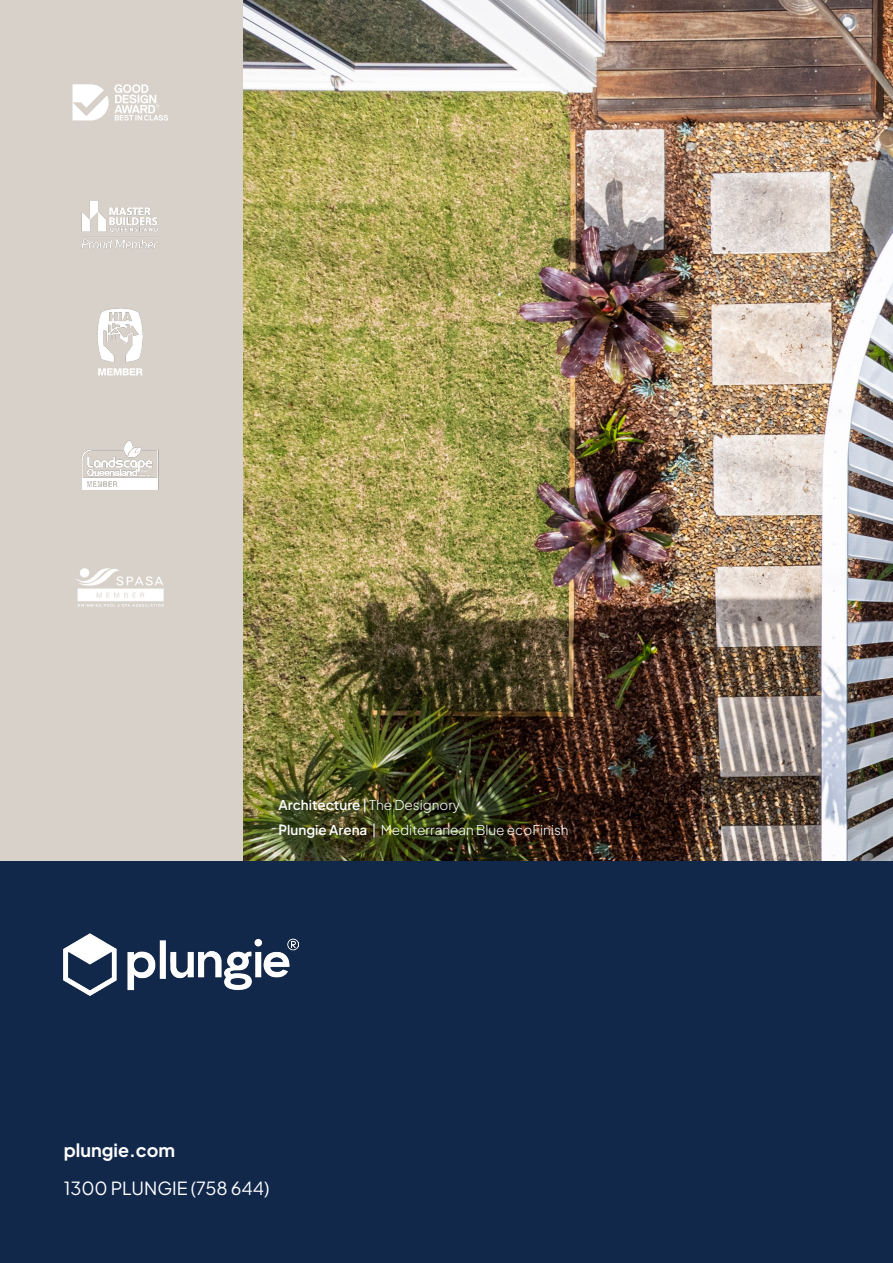
<style>
.page{position:relative;width:893px;height:1263px;background:#fff}
.page>*{position:absolute;margin:0;border:0;box-sizing:border-box;transform-origin:0 0}
.t1{font:18px "Plus Jakarta Sans";color:#fff}
.t2{font:700 18px "Plus Jakarta Sans";color:#fff}
.t3{font:300 13.5px/24.8px "Plus Jakarta Sans";color:#fff}
.s1{font-weight:600}
.s2{font-weight:400}
</style>
<div class="page">
<img style="left:242px;top:0;width:651px;height:861px">
<div style="left:0;top:0;width:242px;height:863px;background:#d7d1ca"></div>
<div style="left:0;top:861px;width:893px;height:402px;background:#11284b"></div>
<img style="left:64px;top:933px;width:234px;height:62px">
<img style="left:81px;top:441px;width:78px;height:48px">
<img style="left:97px;top:308px;width:46px;height:54px">
<svg style="left:98px;top:368px;width:45px;height:7px"></svg>
<img style="left:76px;top:568px;width:87px;height:39px">
<img style="left:81px;top:200px;width:79px;height:49px">
<svg style="left:73px;top:84px;width:95px;height:37px"></svg>
<p class="t3" style="left:279px;top:791px;width:292px"><span class="s1">Architecture</span> <span class="s2">|</span> The Designory<br><span class="s1">Plungie Arena</span> <span class="s2">|</span> Mediterranean Blue ecoFinish</p>
<h1 class="t2" style="left:64px;top:1136px;width:113px">plungie.com</h1>
<h1 class="t1" style="left:64px;top:1173px;width:207px">1300 PLUNGIE (758 644)</h1>
</div>
